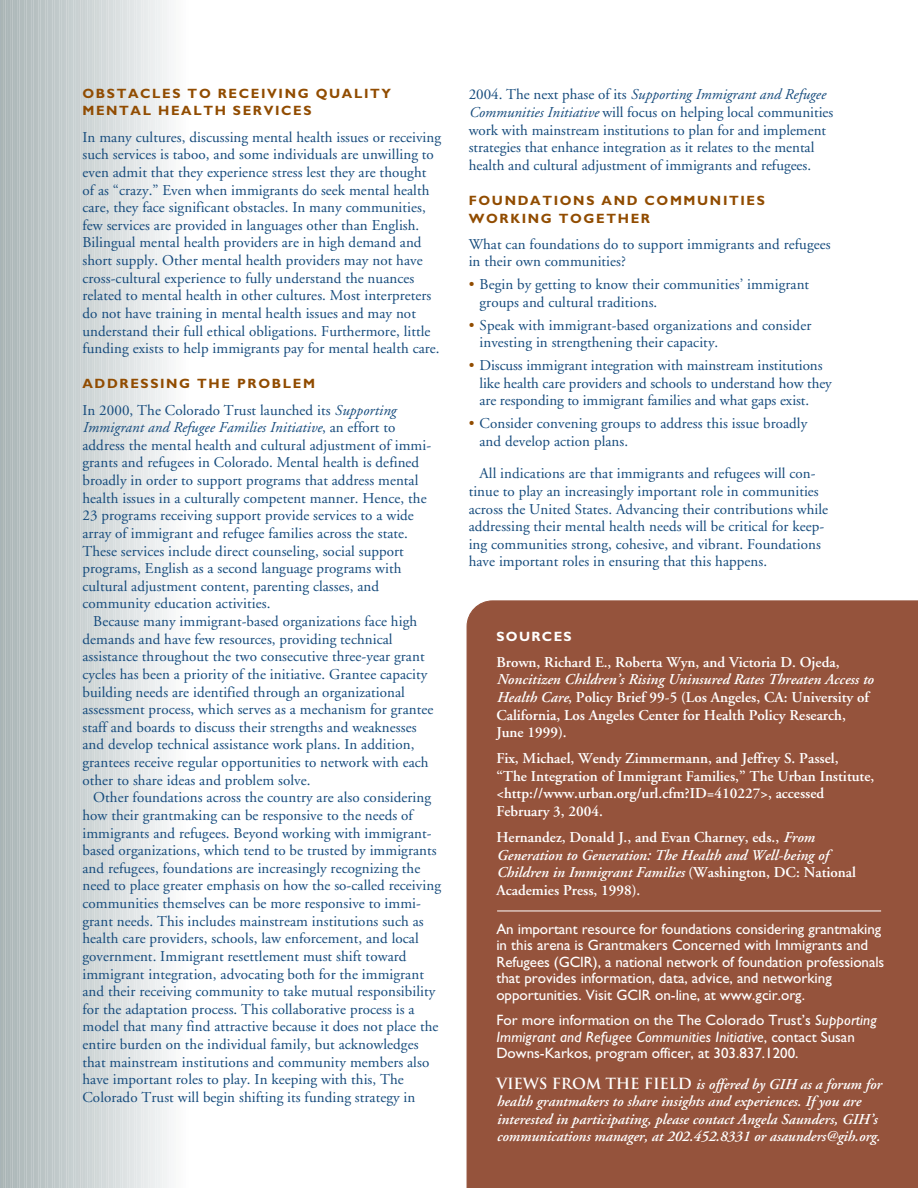
<style>
.page{position:relative;width:918px;height:1188px;background:#fff}
.page>*{position:absolute;margin:0;border:0;box-sizing:border-box;transform-origin:0 0}
.t1{font:15px/17.5px "Adobe Garamond";letter-spacing:.005em;color:#144a7c}
.t2{font:600 15px/17.5px "Adobe Garamond";color:#fff}
.t3{font:15px/16.5px "Gill Sans";color:#fff}
.t4{font:italic 600 15px/17.5px "Adobe Garamond";color:#fff}
.t5{font:700 13.5px/17.5px "Gill Sans";letter-spacing:.12em;color:#914c01}
.t6{font:700 13.5px "Gill Sans";letter-spacing:.1em;color:#fff}
.s1{font-style:italic}
.s2{color:#914c01}
.s3{font-family:"Trajan";font-weight:700;font-style:normal}
</style>
<div class="page">
<div style="left:1px;top:0;width:6px;height:1188px;background:#abb6b6"></div>
<div style="left:4px;top:0;width:6px;height:1188px;background:#bcc4c5"></div>
<div style="left:6px;top:0;width:6px;height:1188px;background:#acb7b8"></div>
<div style="left:11px;top:0;width:6px;height:1188px;background:#bec6c7"></div>
<div style="left:13px;top:0;width:6px;height:1188px;background:#afbabb"></div>
<div style="left:18px;top:0;width:6px;height:1188px;background:#c0c8c9"></div>
<div style="left:20px;top:0;width:6px;height:1188px;background:#b2bdbd"></div>
<div style="left:25px;top:0;width:6px;height:1188px;background:#c2cacb"></div>
<div style="left:27px;top:0;width:6px;height:1188px;background:#b5bfc0"></div>
<div style="left:32px;top:0;width:6px;height:1188px;background:#c3cbcc"></div>
<div style="left:34px;top:0;width:6px;height:1188px;background:#b8c1c2"></div>
<div style="left:39px;top:0;width:6px;height:1188px;background:#c6cecf"></div>
<div style="left:41px;top:0;width:6px;height:1188px;background:#bbc4c5"></div>
<div style="left:46px;top:0;width:6px;height:1188px;background:#c7cfd0"></div>
<div style="left:48px;top:0;width:6px;height:1188px;background:#bec7c8"></div>
<div style="left:53px;top:0;width:6px;height:1188px;background:#c9d0d1"></div>
<div style="left:55px;top:0;width:6px;height:1188px;background:#c1cacb"></div>
<div style="left:60px;top:0;width:6px;height:1188px;background:#cad2d3"></div>
<div style="left:62px;top:0;width:6px;height:1188px;background:#c4ccce"></div>
<div style="left:65px;top:0;width:6px;height:1188px;background:#cdd4d4"></div>
<div style="left:69px;top:0;width:6px;height:1188px;background:#c7d0d1"></div>
<div style="left:72px;top:0;width:6px;height:1188px;background:#d2d9da"></div>
<div style="left:74px;top:0;width:6px;height:1188px;background:#c9d1d2"></div>
<div style="left:79px;top:0;width:6px;height:1188px;background:#d4d9da"></div>
<div style="left:81px;top:0;width:6px;height:1188px;background:#cbd2d3"></div>
<div style="left:86px;top:0;width:6px;height:1188px;background:#d6dcdd"></div>
<div style="left:88px;top:0;width:6px;height:1188px;background:#ced5d6"></div>
<div style="left:93px;top:0;width:6px;height:1188px;background:#d9dede"></div>
<div style="left:95px;top:0;width:6px;height:1188px;background:#d2d8d8"></div>
<div style="left:100px;top:0;width:6px;height:1188px;background:#dbe0e1"></div>
<div style="left:102px;top:0;width:6px;height:1188px;background:#d4dadb"></div>
<div style="left:107px;top:0;width:6px;height:1188px;background:#dee2e3"></div>
<div style="left:109px;top:0;width:6px;height:1188px;background:#d7ddde"></div>
<div style="left:114px;top:0;width:6px;height:1188px;background:#dadfe0"></div>
<div style="left:118px;top:0;width:6px;height:1188px;background:#dce1e2"></div>
<div style="left:123px;top:0;width:6px;height:1188px;background:#dfe3e4"></div>
<div style="left:128px;top:0;width:6px;height:1188px;background:#e1e5e6"></div>
<div style="left:132px;top:0;width:7px;height:1188px;background:#e3e7e8"></div>
<div style="left:139px;top:0;width:7px;height:1188px;background:#e7eaeb"></div>
<div style="left:146px;top:0;width:7px;height:1188px;background:#eaedee"></div>
<div style="left:153px;top:0;width:7px;height:1188px;background:#edf0f1"></div>
<div style="left:158px;top:0;width:6px;height:1188px;background:#f0f2f2"></div>
<div style="left:163px;top:0;width:6px;height:1188px;background:#f2f4f4"></div>
<div style="left:168px;top:0;width:6px;height:1188px;background:#f5f6f7"></div>
<div style="left:172px;top:0;width:6px;height:1188px;background:#f7f8f8"></div>
<div style="left:177px;top:0;width:6px;height:1188px;background:#fafafa"></div>
<hr style="left:0;top:0;width:1px;height:1188px;background:#a8b4b7">
<div style="left:467px;top:601px;width:451px;height:587px;background:#95533c"></div>
<hr style="left:497px;top:911px;width:384px;height:1px;background:#fff">
<p class="t5" style="left:82px;top:86px;width:310px">OBSTACLES TO RECEIVING QUALITY<br>MENTAL HEALTH SERVICES</p>
<p class="t1" style="left:82px;top:129px;width:360px">In many cultures, discussing mental health issues or receiving such services is taboo, and some individuals are unwilling to even admit that they experience stress lest they are thought of as “crazy.” Even when immigrants do seek mental health care, they face significant obstacles. In many communities, few services are provided in languages other than English.<br>Bilingual mental health providers are in high demand and short supply. Other mental health providers may not have cross-cultural experience to fully understand the nuances related to mental health in other cultures. Most interpreters do not have training in mental health issues and may not understand their full ethical obligations. Furthermore, little funding exists to help immigrants pay for mental health care.</p>
<p class="t5" style="left:82px;top:376px;width:234px">ADDRESSING THE PROBLEM</p>
<p class="t1" style="left:82px;top:402px;width:350px">In 2000, The Colorado Trust launched its <span class="s1">Supporting Immigrant and Refugee Families Initiative</span>, an effort to address the mental health and cultural adjustment of immi&shy;grants and refugees in Colorado. Mental health is defined broadly in order to support programs that address mental health issues in a culturally competent manner. Hence, the 23 programs receiving support provide services to a wide array of immigrant and refugee families across the state.<br>These services include direct counseling, social support programs, English as a second language programs with cultural adjustment content, parenting classes, and community education activities.</p>
<p class="t1" style="left:82px;top:614px;width:352px;text-indent:11px">Because many immigrant-based organizations face high demands and have few resources, providing technical assistance throughout the two consecutive three-year grant cycles has been a priority of the initiative. Grantee capacity building needs are identified through an organizational assessment process, which serves as a mechanism for grantee staff and boards to discuss their strengths and weaknesses and develop technical assistance work plans. In addition, grantees receive regular opportunities to network with each other to share ideas and problem solve.</p>
<p class="t1" style="left:82px;top:790px;width:360px;text-indent:11px">Other foundations across the country are also considering how their grantmaking can be responsive to the needs of immigrants and refugees. Beyond working with immigrant&shy;based organizations, which tend to be trusted by immigrants and refugees, foundations are increasingly recognizing the need to place greater emphasis on how the so-called receiving communities themselves can be more responsive to immi&shy;grant needs. This includes mainstream institutions such as health care providers, schools, law enforcement, and local government. Immigrant resettlement must shift toward immigrant integration, advocating both for the immigrant and their receiving community to take mutual responsibility for the adaptation process. This collaborative process is a model that many find attractive because it does not place the entire burden on the individual family, but acknowledges that mainstream institutions and community members also have important roles to play. In keeping with this, The Colorado Trust will begin shifting its funding strategy in</p>
<p class="t1" style="left:469px;top:87px;width:366px">2004. The next phase of its <span class="s1">Supporting Immigrant and Refugee Communities Initiative</span> will focus on helping local communities work with mainstream institutions to plan for and implement strategies that enhance integration as it relates to the mental health and cultural adjustment of immigrants and refugees.</p>
<p class="t5" style="left:469px;top:193px;width:298px">FOUNDATIONS AND COMMUNITIES<br>WORKING TOGETHER</p>
<p class="t1" style="left:469px;top:237px;width:363px">What can foundations do to support immigrants and refugees in their own communities?</p>
<p class="t1" style="left:480px;top:277px;width:331px;text-indent:-11px"><span class="s2">•</span> Begin by getting to know their communities’ immigrant groups and cultural traditions.</p>
<p class="t1" style="left:480px;top:318px;width:333px;text-indent:-11px"><span class="s2">•</span> Speak with immigrant-based organizations and consider investing in strengthening their capacity.</p>
<p class="t1" style="left:480px;top:358px;width:354px;text-indent:-11px"><span class="s2">•</span> Discuss immigrant integration with mainstream institutions like health care providers and schools to understand how they are responding to immigrant families and what gaps exist.</p>
<p class="t1" style="left:480px;top:416px;width:329px;text-indent:-11px"><span class="s2">•</span> Consider convening groups to address this issue broadly and develop action plans.</p>
<p class="t1" style="left:469px;top:466px;width:361px;text-indent:11px">All indications are that immigrants and refugees will con&shy;tinue to play an increasingly important role in communities across the United States. Advancing their contributions while addressing their mental health needs will be critical for keep&shy;ing communities strong, cohesive, and vibrant. Foundations have important roles in ensuring that this happens.</p>
<p class="t6" style="left:496px;top:631px;width:77px">SOURCES</p>
<p class="t2" style="left:496px;top:655px;width:345px">Brown, Richard E., Roberta Wyn, and Victoria D. Ojeda,</p>
<p class="t2" style="left:496px;top:672px;width:379px"><span class="s1">Noncitizen Children’s Rising Uninsured Rates Threaten Access to Health Care</span>, Policy Brief 99-5 (Los Angeles, CA: University of California, Los Angeles Center for Health Policy Research, June 1999).</p>
<p class="t2" style="left:496px;top:751px;width:380px">Fix, Michael, Wendy Zimmermann, and Jeffrey S. Passel,<br>“The Integration of Immigrant Families,” The Urban Institute, &lt;http://www.urban.org/url.cfm?ID=410227&gt;, accessed February 3, 2004.</p>
<p class="t2" style="left:496px;top:830px;width:361px">Hernandez, Donald J., and Evan Charney, eds., <span class="s1">From Generation to Generation: The Health and Well-being of Children in Immigrant Families</span> (Washington, DC: National Academies Press, 1998).</p>
<p class="t3" style="left:496px;top:922px;width:390px">An important resource for foundations considering grantmaking in this arena is Grantmakers Concerned with Immigrants and Refugees (GCIR), a national network of foundation professionals that provides information, data, advice, and networking opportunities. Visit GCIR on-line, at www.gcir.org.</p>
<p class="t3" style="left:496px;top:1013px;width:382px">For more information on the The Colorado Trust’s <span class="s1">Supporting<br>Immigrant and Refugee Communities Initiative</span>, contact Susan<br>Downs-Karkos, program officer, at 303.837.1200.</p>
<p class="t4" style="left:496px;top:1076px;width:387px"><span class="s3">VIEWS FROM THE FIELD</span> is offered by GIH as a forum for health grantmakers to share insights and experiences. If you are interested in participating, please contact Angela Saunders, GIH’s communications manager, at 202.452.8331 or asaunders@gih.org.</p>
</div>
